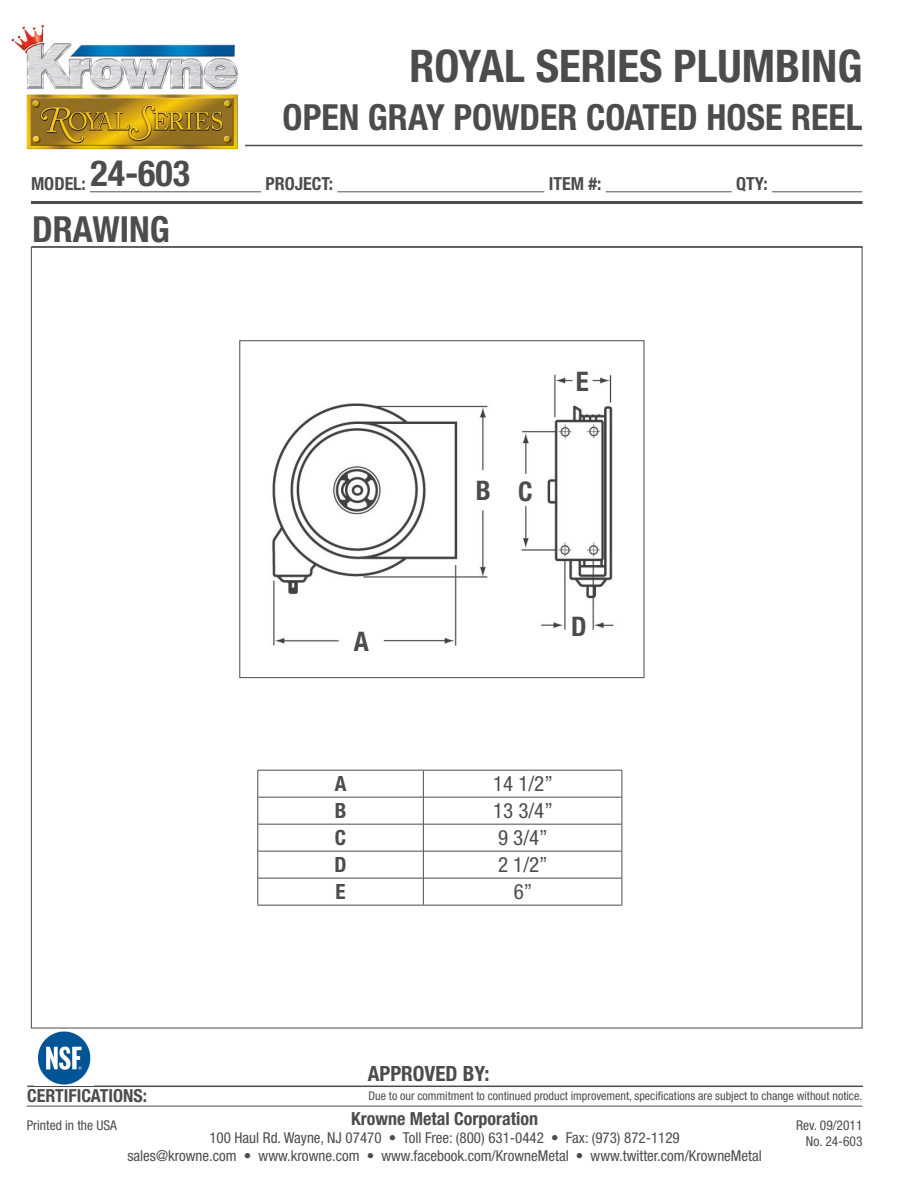
<style>
.page{position:relative;width:918px;height:1188px;background:#fff}
.page>*{position:absolute;margin:0;border:0;box-sizing:border-box;transform-origin:0 0}
.t1{font:700 condensed 45px "Helvetica Neue LT Std";color:#4b4c4d}
.t2{font:700 condensed 36px "Helvetica Neue LT Std";color:#4b4c4d}
.t3{font:700 condensed 27px "Helvetica Neue LT Std";color:#4b4c4d}
.t4{font:condensed 21px "Helvetica Neue LT Std";color:#4b4c4d}
.t5{font:700 condensed 21px "Helvetica Neue LT Std";color:#4b4c4d}
.t6{font:700 condensed 18px "Helvetica Neue LT Std";color:#4b4c4d}
.t7{font:condensed 15px "Helvetica Neue LT Std";color:#4b4c4d}
.t8{font:condensed 13.5px "Helvetica Neue LT Std";color:#4b4c4d}
.t9{font:condensed 12px "Helvetica Neue LT Std";color:#4b4c4d}
</style>
<div class="page">
<hr style="left:32px;top:246px;width:830px;height:2px;background:#4b4c4d">
<hr style="left:27px;top:1086px;width:836px;height:1px;background:#4b4c4d">
<hr style="left:27px;top:1106px;width:835px;height:1px;background:#4b4c4d">
<hr style="left:30px;top:145px;width:832px;height:1px;background:#4b4c4d">
<hr style="left:31px;top:201px;width:831px;height:3px;background:#4b4c4d">
<img style="left:11px;top:24px;width:227px;height:66px">
<img style="left:37px;top:1031px;width:54px;height:54px">
<div style="left:22px;top:94px;width:223px;height:59px;background:#fff"></div>
<img style="left:26px;top:94px;width:212px;height:56px">
<hr style="left:258px;top:797px;width:165px;height:1px;background:#4b4c4d">
<hr style="left:423px;top:797px;width:199px;height:1px;background:#4b4c4d">
<hr style="left:258px;top:824px;width:165px;height:1px;background:#4b4c4d">
<hr style="left:423px;top:824px;width:199px;height:1px;background:#4b4c4d">
<hr style="left:258px;top:851px;width:165px;height:1px;background:#4b4c4d">
<hr style="left:423px;top:851px;width:199px;height:1px;background:#4b4c4d">
<hr style="left:258px;top:878px;width:165px;height:1px;background:#4b4c4d">
<hr style="left:423px;top:878px;width:199px;height:1px;background:#4b4c4d">
<svg style="left:423px;top:771px;width:1px;height:134px"></svg>
<hr style="left:257px;top:770px;width:166px;height:1px;background:#4b4c4d">
<hr style="left:423px;top:770px;width:199px;height:1px;background:#4b4c4d">
<svg style="left:257px;top:771px;width:1px;height:134px"></svg>
<svg style="left:622px;top:771px;width:1px;height:134px"></svg>
<hr style="left:257px;top:905px;width:166px;height:1px;background:#4b4c4d">
<hr style="left:423px;top:905px;width:199px;height:1px;background:#4b4c4d">
<img style="left:272px;top:374px;width:342px;height:272px">
<div style="left:239px;top:340px;width:405px;height:338px;border:1px solid #4b4c4d"></div>
<p class="t1" style="left:409px;top:39px;width:455px">ROYAL SERIES PLUMBING</p>
<p class="t2" style="left:283px;top:96px;width:581px">OPEN GRAY POWDER COATED HOSE REEL</p>
<p class="t2" style="left:90px;top:151px;width:101px">24-603</p>
<p class="t6" style="left:31px;top:172px;width:833px">MODEL: ___________________ PROJECT: _______________________ ITEM #: ______________ QTY: __________</p>
<p class="t2" style="left:32px;top:207px;width:139px">DRAWING</p>
<p class="t6" style="left:27px;top:1085px;width:121px">CERTIFICATIONS:</p>
<p class="t3" style="left:354px;top:625px;width:17px">A</p>
<p class="t3" style="left:476px;top:474px;width:17px">B</p>
<p class="t3" style="left:518px;top:475px;width:16px">C</p>
<p class="t3" style="left:576px;top:365px;width:14px">E</p>
<p class="t3" style="left:571px;top:610px;width:17px">D</p>
<p class="t5" style="left:335px;top:771px;width:13px">A</p>
<p class="t4" style="left:493px;top:772px;width:61px">14 1/2”</p>
<p class="t5" style="left:335px;top:798px;width:13px">B</p>
<p class="t4" style="left:493px;top:799px;width:61px">13 3/4”</p>
<p class="t5" style="left:335px;top:825px;width:13px">C</p>
<p class="t4" style="left:498px;top:826px;width:51px">9 3/4”</p>
<p class="t5" style="left:335px;top:852px;width:14px">D</p>
<p class="t4" style="left:498px;top:853px;width:51px">2 1/2”</p>
<p class="t5" style="left:336px;top:879px;width:12px">E</p>
<p class="t4" style="left:514px;top:880px;width:20px">6”</p>
<p class="t5" style="left:368px;top:1061px;width:123px">APPROVED BY:</p>
<p class="t9" style="left:368px;top:1089px;width:495px">Due to our commitment to continued product improvement, specifications are subject to change without notice.</p>
<p class="t8" style="left:27px;top:1117px;width:92px">Printed in the USA</p>
<p class="t6" style="left:351px;top:1108px;width:188px">Krowne Metal Corporation</p>
<p class="t7" style="left:209px;top:1129px;width:472px">100 Haul Rd. Wayne, NJ 07470 • Toll Free: (800) 631-0442 • Fax: (973) 872-1129</p>
<p class="t7" style="left:127px;top:1147px;width:636px">sales@krowne.com • www.krowne.com • www.facebook.com/KrowneMetal • www.twitter.com/KrowneMetal</p>
<p class="t8" style="left:796px;top:1117px;width:68px">Rev. 09/2011</p>
<p class="t8" style="left:806px;top:1133px;width:58px">No. 24-603</p>
</div>
